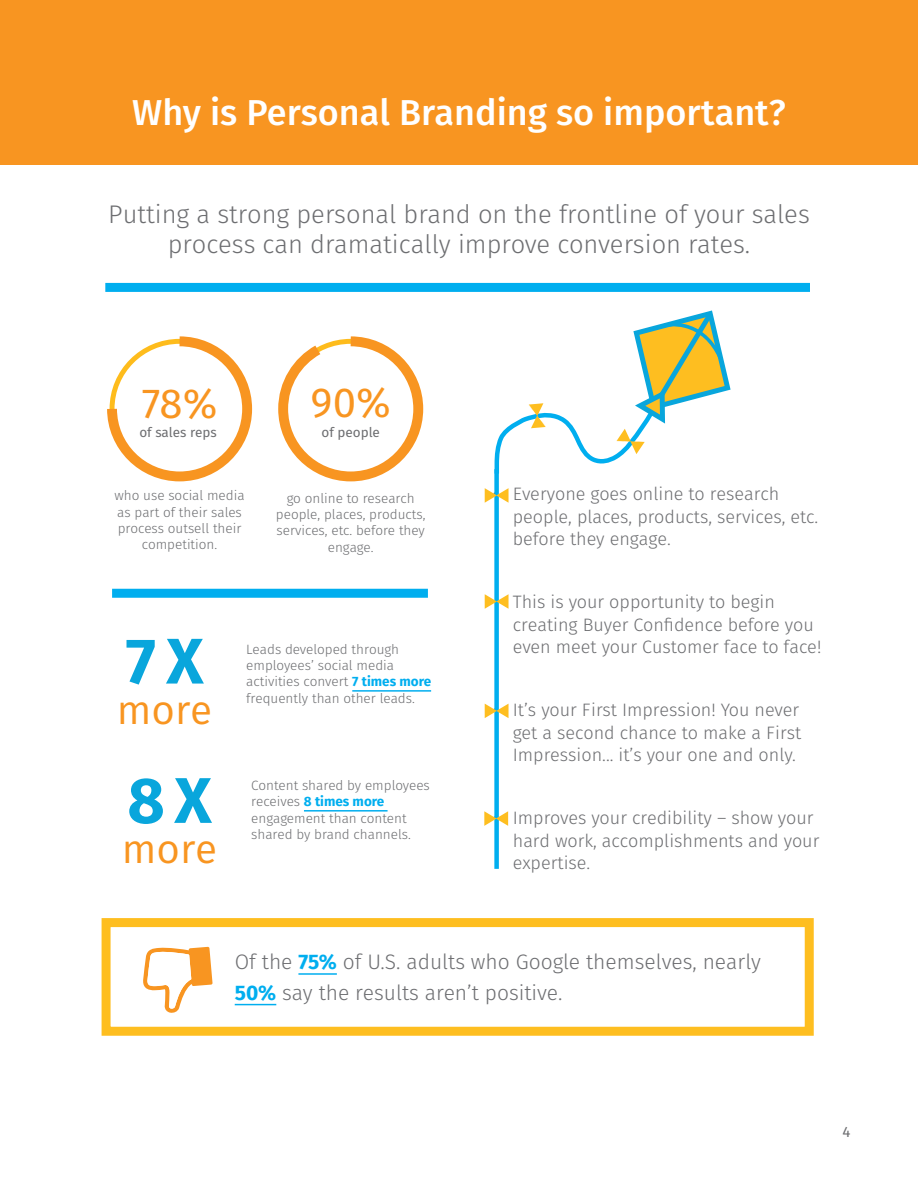
<style>
.page{position:relative;width:918px;height:1188px;background:#fff}
.page>*{position:absolute;margin:0;border:0;box-sizing:border-box;transform-origin:0 0}
.t1{font:700 64.5px "Fira Sans";color:#09a6dc}
.t2{font:42px "Fira Sans";color:#f89521}
.t3{font:40.5px "Fira Sans";color:#f89521}
.t4{font:500 36px "Fira Sans";color:#fff}
.t5{font:300 25.5px/30.6px "Fira Sans";color:#6d6e71;text-align:center}
.t6{font:300 21px/30.6px "Fira Sans";color:#6d6e71}
.t7{font:300 18px/22.5px "Fira Sans";color:#6d6e71}
.t8{font:15px "Fira Sans";color:#6d6e71}
.t9{font:300 13.5px/16.2px "Fira Sans";color:#6d6e71}
.t10{font:13.5px "Fira Sans";color:#6d6e71}
.s1{font-weight:700;color:#00aeef}
</style>
<div class="page">
<div style="left:0;top:0;width:918px;height:164px;background:#f89521"></div>
<hr style="left:352px;top:690px;width:79px;height:2px;background:#00aeef">
<hr style="left:304px;top:810px;width:84px;height:2px;background:#00aeef">
<div style="left:105px;top:283px;width:705px;height:9px;background:#00aeef"></div>
<div style="left:494px;top:469px;width:5px;height:400px;background:#00aeef"></div>
<svg style="left:485px;top:488px;width:24px;height:15px"></svg>
<svg style="left:485px;top:594px;width:24px;height:15px"></svg>
<svg style="left:485px;top:704px;width:24px;height:14px"></svg>
<svg style="left:484px;top:811px;width:24px;height:15px"></svg>
<svg style="left:107px;top:336px;width:146px;height:146px"></svg>
<svg style="left:278px;top:336px;width:146px;height:146px"></svg>
<div style="left:112px;top:589px;width:316px;height:9px;background:#00aeef"></div>
<svg style="left:494px;top:310px;width:237px;height:168px"></svg>
<hr style="left:298px;top:973px;width:39px;height:2px;background:#00aeef">
<hr style="left:235px;top:1004px;width:41px;height:1px;background:#00aeef">
<svg style="left:143px;top:947px;width:70px;height:66px"></svg>
<div style="left:102px;top:918px;width:712px;height:118px;border:9px solid #febe20"></div>
<h3 class="t4" style="left:132px;top:87px;width:655px">Why is Personal Branding so important?</h3>
<h3 class="t5" style="left:108px;top:199px;width:703px">Putting a strong personal brand on the frontline of your sales process can dramatically improve conversion rates.</h3>
<h2 class="t2" style="left:142px;top:374px;width:77px">78%</h2>
<h2 class="t2" style="left:311px;top:373px;width:82px">90%</h2>
<p class="t10" style="left:139px;top:422px;width:79px">of sales reps</p>
<p class="t10" style="left:321px;top:423px;width:60px">of people</p>
<p class="t9" style="left:114px;top:488px;width:132px;text-align:center">who use social media as part of their sales process outsell their competition.</p>
<p class="t9" style="left:276px;top:490px;width:151px;text-align:center">go online to research people, places, products, services, etc. before they engage.</p>
<h1 class="t1" style="left:126px;top:607px;width:79px">7X</h1>
<h3 class="t3" style="left:117px;top:681px;width:97px">more</h3>
<h1 class="t1" style="left:127px;top:746px;width:86px">8X</h1>
<h3 class="t3" style="left:122px;top:821px;width:97px">more</h3>
<p class="t9" style="left:246px;top:641px;width:186px">Leads developed through employees’ social media activities convert <span class="s1">7 times more </span>frequently than other leads.</p>
<p class="t9" style="left:251px;top:777px;width:180px">Content shared by employees receives <span class="s1">8 times more </span>engagement than content shared by brand channels.</p>
<p class="t7" style="left:513px;top:483px;width:307px;text-indent:-20px">• Everyone goes online to research people, places, products, services, etc. before they engage.</p>
<p class="t7" style="left:513px;top:591px;width:310px;text-indent:-20px">• This is your opportunity to begin creating Buyer Confidence before you even meet your Customer face to face!</p>
<p class="t7" style="left:513px;top:699px;width:290px;text-align:justify;text-indent:-20px">• It’s your First Impression! You never get a second chance to make a First Impression... it’s your one and only.</p>
<p class="t7" style="left:513px;top:807px;width:308px;text-indent:-20px">• Improves your credibility – show your hard work, accomplishments and your expertise.</p>
<p class="t6" style="left:235px;top:947px;width:528px">Of the <span class="s1">75%</span> of U.S. adults who Google themselves, nearly<br><span class="s1">50%</span> say the results aren’t positive.</p>
<p class="t8" style="left:842px;top:1122px;width:9px">4</p>
</div>
